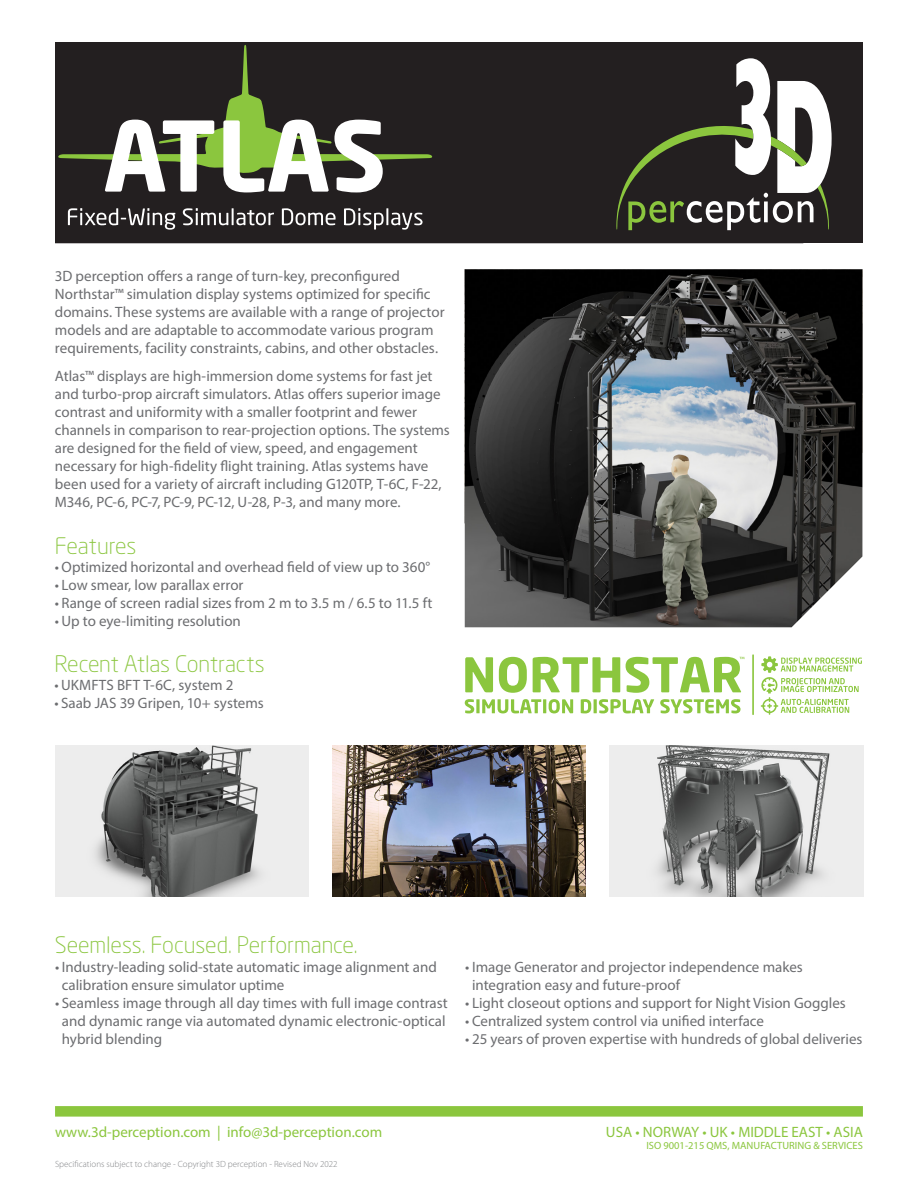
<style>
.page{position:relative;width:918px;height:1188px;background:#fff}
.page>*{position:absolute;margin:0;border:0;box-sizing:border-box;transform-origin:0 0}
.Body_1{font:300 22.5px "Neo Sans Std";letter-spacing:-.005em;color:#8bc640}
.Body_1-2{font:15px/18px "Myriad Pro";color:#6c6d70}
.About{font:15px "Myriad Pro";color:#8bc63e}
.Body_1-3{font:15px "Myriad Pro";color:#8bc63e}
.Body_1-4{font:10.5px "Myriad Pro";color:#8bc63e}
.Body{font:300 9px "Myriad Pro";color:#808285}
</style>
<div class="page">
<div style="left:55px;top:42px;width:808px;height:201px;background:#231f20"></div>
<div style="left:55px;top:1106px;width:808px;height:11px;background:#8bc63e"></div>
<svg style="left:616px;top:58px;width:216px;height:172px"></svg>
<svg style="left:761px;top:656px;width:101px;height:59px"></svg>
<hr style="left:752px;top:654px;width:2px;height:61px;background:#8bc63e">
<svg style="left:465px;top:657px;width:28px;height:35px"></svg>
<svg style="left:499px;top:657px;width:28px;height:36px"></svg>
<svg style="left:533px;top:657px;width:87px;height:35px"></svg>
<svg style="left:626px;top:657px;width:118px;height:36px"></svg>
<svg style="left:465px;top:699px;width:9px;height:14px"></svg>
<svg style="left:476px;top:699px;width:4px;height:14px"></svg>
<svg style="left:482px;top:699px;width:59px;height:14px"></svg>
<hr style="left:543px;top:699px;width:3px;height:14px;background:#8bc63e">
<svg style="left:549px;top:699px;width:24px;height:14px"></svg>
<svg style="left:581px;top:699px;width:10px;height:14px"></svg>
<hr style="left:594px;top:699px;width:3px;height:14px;background:#8bc63e">
<svg style="left:599px;top:699px;width:55px;height:14px"></svg>
<svg style="left:660px;top:699px;width:81px;height:14px"></svg>
<img style="left:55px;top:745px;width:253px;height:152px">
<img style="left:610px;top:745px;width:253px;height:152px">
<img style="left:333px;top:745px;width:253px;height:152px">
<img style="left:465px;top:269px;width:397px;height:358px">
<div style="left:57px;top:45px;width:376px;height:128px;background:#231f20"></div>
<svg style="left:105px;top:120px;width:109px;height:72px"></svg>
<svg style="left:223px;top:120px;width:160px;height:72px"></svg>
<svg style="left:68px;top:208px;width:107px;height:22px;background:#565354"></svg>
<svg style="left:183px;top:208px;width:91px;height:17px"></svg>
<svg style="left:282px;top:208px;width:54px;height:17px"></svg>
<svg style="left:344px;top:208px;width:79px;height:22px;background:#595657"></svg>
<p class="Body_1-2" style="left:55px;top:266px;width:391px">3D perception offers a range of turn-key, preconfigured Northstar™ simulation display systems optimized for specific domains. These systems are available with a range of projector models and are adaptable to accommodate various program requirements, facility constraints, cabins, and other obstacles.</p>
<p class="Body_1-2" style="left:55px;top:367px;width:397px">Atlas™ displays are high-immersion dome systems for fast jet and turbo-prop aircraft simulators. Atlas offers superior image contrast and uniformity with a smaller footprint and fewer channels in comparison to rear-projection options. The systems are designed for the field of view, speed, and engagement necessary for high-fidelity flight training. Atlas systems have been used for a variety of aircraft including G120TP, T-6C, F-22, M346, PC-6, PC-7, PC-9, PC-12, U-28, P-3, and many more.</p>
<p class="Body_1" style="left:55px;top:532px;width:83px">Features</p>
<p class="Body_1-2" style="left:55px;top:558px;width:377px">• Optimized horizontal and overhead field of view up to 360°</p>
<p class="Body_1-2" style="left:55px;top:576px;width:190px">• Low smear, low parallax error</p>
<p class="Body_1-2" style="left:55px;top:594px;width:379px">• Range of screen radial sizes from 2 m to 3.5 m / 6.5 to 11.5 ft</p>
<p class="Body_1-2" style="left:55px;top:612px;width:188px">• Up to eye-limiting resolution</p>
<p class="Body_1" style="left:54px;top:650px;width:212px">Recent Atlas Contracts</p>
<p class="Body_1-2" style="left:54px;top:675px;width:181px">• UKMFTS BFT T-6C, system 2</p>
<p class="Body_1-2" style="left:54px;top:693px;width:211px">• Saab JAS 39 Gripen, 10+ systems</p>
<p class="Body_1" style="left:55px;top:932px;width:304px">Seemless. Focused. Performance.</p>
<p class="Body_1-2" style="left:62px;top:958px;width:376px;text-indent:-7px">• Industry-leading solid-state automatic image alignment and calibration ensure simulator uptime</p>
<p class="Body_1-2" style="left:62px;top:994px;width:387px;text-indent:-7px">• Seamless image through all day times with full image contrast and dynamic range via automated dynamic electronic-optical hybrid blending</p>
<p class="Body_1-2" style="left:472px;top:958px;width:332px;text-indent:-7px">• Image Generator and projector independence makes integration easy and future-proof</p>
<p class="Body_1-2" style="left:465px;top:994px;width:382px">• Light closeout options and support for Night Vision Goggles</p>
<p class="Body_1-2" style="left:465px;top:1012px;width:300px">• Centralized system control via unified interface</p>
<p class="Body_1-2" style="left:465px;top:1030px;width:399px">• 25 years of proven expertise with hundreds of global deliveries</p>
<p class="About" style="left:55px;top:1122px;width:329px">www.3d-perception.com | info@3d-perception.com</p>
<p class="Body" style="left:55px;top:1159px;width:284px">Specifications subject to change - Copyright 3D perception - Revised Nov 2022</p>
<p class="Body_1-3" style="left:606px;top:1122px;width:258px">USA • NORWAY • UK • MIDDLE EAST • ASIA</p>
<p class="Body_1-4" style="left:646px;top:1139px;width:218px">ISO 9001-215 QMS, MANUFACTURING &amp; SERVICES</p>
</div>
